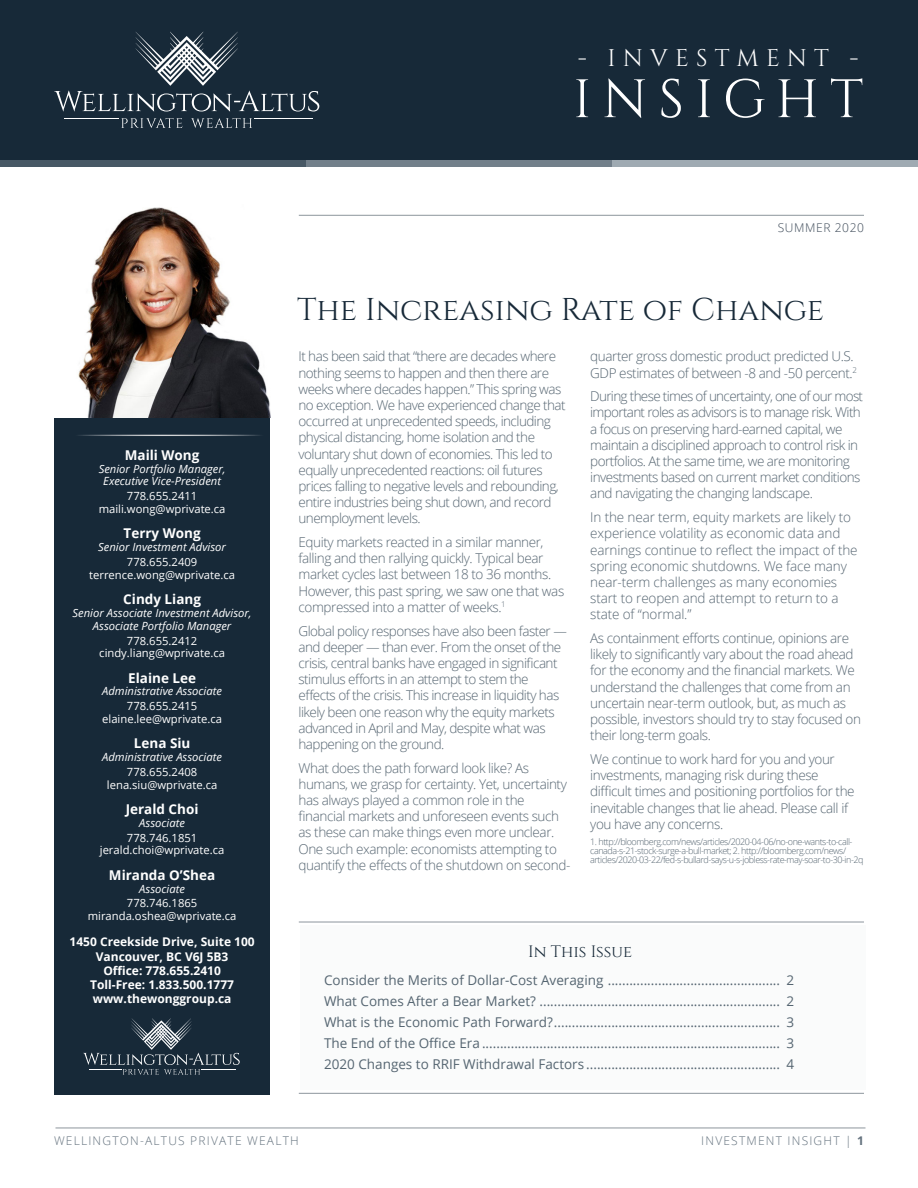
<style>
.page{position:relative;width:918px;height:1188px;background:#fff}
.page>*{position:absolute;margin:0;border:0;box-sizing:border-box;transform-origin:0 0}
.t1{font:54px "Cinzel";letter-spacing:.2em;color:#fff}
.t2{font:31.5px "Cinzel";color:#172938}
.t3{font:24px "Cinzel";letter-spacing:.3em;color:#fff}
.t4{font:16.5px "Cinzel";color:#172938}
.t5{font:300 13.5px/16.2px "Open Sans";letter-spacing:-.03em;color:#556571}
.Paragraph_Style_1{font:13.5px "Open Sans";color:#556571}
.t6{font:300 13.5px/16.2px "Open Sans";letter-spacing:-.01em;color:#556571}
.t7{font:700 13.5px "Open Sans";color:#fff}
.t8{font:700 12px "Open Sans";color:#fff}
.t9{font:300 12px "Open Sans";letter-spacing:.1em;color:#63717d}
.t10{font:300 12px "Open Sans";letter-spacing:.05em;color:#3c4957}
.t11{font:11.25px "Open Sans";color:#fff}
.t12{font:italic 11.25px/12.8px "Open Sans";color:#fff;text-align:center}
.t13{font:300 9px/9px "Open Sans";letter-spacing:-.05em;color:#556571}
.s1{font-weight:700}
</style>
<div class="page">
<div style="left:300px;top:925px;width:566px;height:165px;background:#fafbfb"></div>
<hr style="left:299px;top:215px;width:565px;height:1px;background:#172938">
<hr style="left:299px;top:1093px;width:565px;height:1px;background:#172938">
<hr style="left:299px;top:922px;width:565px;height:1px;background:#172938">
<hr style="left:56px;top:1128px;width:810px;height:1px;background:#172938">
<div style="left:0;top:0;width:918px;height:160px;background:#172938"></div>
<svg style="left:121px;top:118px;width:131px;height:10px"></svg>
<svg style="left:54px;top:32px;width:265px;height:79px"></svg>
<hr style="left:64px;top:118px;width:55px;height:1px;background:#fff">
<hr style="left:254px;top:118px;width:58px;height:1px;background:#fff">
<div style="left:0;top:160px;width:306px;height:7px;background:#475865"></div>
<div style="left:306px;top:160px;width:306px;height:7px;background:#727f8a"></div>
<div style="left:612px;top:160px;width:306px;height:7px;background:#9faab2"></div>
<div style="left:54px;top:418px;width:216px;height:676px;background:#172938"></div>
<img style="left:78px;top:207px;width:192px;height:211px">
<hr style="left:54px;top:435px;width:216px;height:1px;background:#d5d6d8">
<svg style="left:83px;top:1018px;width:157px;height:57px"></svg>
<hr style="left:89px;top:1069px;width:32px;height:1px;background:#fff">
<hr style="left:201px;top:1069px;width:35px;height:1px;background:#fff">
<p class="t3" style="left:578px;top:44px;width:282px">- INVESTMENT -</p>
<p class="t1" style="left:573px;top:68px;width:292px">INSIGHT</p>
<p class="t10" style="left:778px;top:219px;width:88px">SUMMER 2020</p>
<p class="t7" style="left:125px;top:445px;width:76px">Maili Wong</p>
<p class="t12" style="left:99px;top:462px;width:128px">Senior Portfolio Manager,</p>
<p class="t12" style="left:103px;top:475px;width:119px">Executive Vice-President</p>
<p class="t11" style="left:127px;top:489px;width:72px">778.655.2411</p>
<p class="t11" style="left:99px;top:501px;width:128px">maili.wong@wprivate.ca</p>
<p class="t7" style="left:124px;top:524px;width:79px">Terry Wong</p>
<p class="t12" style="left:98px;top:540px;width:129px">Senior Investment Advisor</p>
<p class="t11" style="left:127px;top:554px;width:72px">778.655.2409</p>
<p class="t11" style="left:89px;top:567px;width:147px">terrence.wong@wprivate.ca</p>
<p class="t7" style="left:123px;top:590px;width:79px">Cindy Liang</p>
<p class="t12" style="left:73px;top:606px;width:181px">Senior Associate Investment Advisor,<br>Associate Portfolio Manager</p>
<p class="t11" style="left:127px;top:633px;width:72px">778.655.2412</p>
<p class="t11" style="left:99px;top:645px;width:127px">cindy.liang@wprivate.ca</p>
<p class="t7" style="left:128px;top:668px;width:69px">Elaine Lee</p>
<p class="t12" style="left:102px;top:685px;width:121px">Administrative Associate</p>
<p class="t11" style="left:127px;top:698px;width:72px">778.655.2415</p>
<p class="t11" style="left:102px;top:711px;width:121px">elaine.lee@wprivate.ca</p>
<p class="t7" style="left:134px;top:734px;width:58px">Lena Siu</p>
<p class="t12" style="left:102px;top:750px;width:121px">Administrative Associate</p>
<p class="t11" style="left:127px;top:764px;width:72px">778.655.2408</p>
<p class="t11" style="left:107px;top:777px;width:112px">lena.siu@wprivate.ca</p>
<p class="t7" style="left:126px;top:800px;width:74px">Jerald Choi</p>
<p class="t12" style="left:139px;top:816px;width:47px">Associate</p>
<p class="t11" style="left:127px;top:830px;width:72px">778.746.1851</p>
<p class="t11" style="left:100px;top:843px;width:126px">jerald.choi@wprivate.ca</p>
<p class="t7" style="left:109px;top:865px;width:108px">Miranda O’Shea</p>
<p class="t12" style="left:139px;top:882px;width:47px">Associate</p>
<p class="t11" style="left:127px;top:896px;width:72px">778.746.1865</p>
<p class="t11" style="left:88px;top:908px;width:150px">miranda.oshea@wprivate.ca</p>
<p class="t8" style="left:70px;top:934px;width:187px">1450 Creekside Drive, Suite 100</p>
<p class="t8" style="left:96px;top:948px;width:134px">Vancouver, BC V6J 5B3</p>
<p class="t8" style="left:103px;top:962px;width:119px">Office: 778.655.2410</p>
<p class="t8" style="left:90px;top:976px;width:145px">Toll-Free: 1.833.500.1777</p>
<p class="t8" style="left:93px;top:991px;width:140px">www.thewonggroup.ca</p>
<p class="t2" style="left:297px;top:292px;width:528px">The Increasing Rate of Change</p>
<p class="t5" style="left:298px;top:348px;width:269px">It has been said that “there are decades where nothing seems to happen and then there are weeks where decades happen.” This spring was no exception. We have experienced change that occurred at unprecedented speeds, including physical distancing, home isolation and the voluntary shut down of economies. This led to equally unprecedented reactions: oil futures prices falling to negative levels and rebounding, entire industries being shut down, and record unemployment levels.</p>
<p class="t5" style="left:298px;top:534px;width:267px">Equity markets reacted in a similar manner, falling and then rallying quickly. Typical bear market cycles last between 18 to 36 months.<br>However, this past spring, we saw one that was compressed into a matter of weeks.<sup>1</sup></p>
<p class="t5" style="left:298px;top:622px;width:270px">Global policy responses have also been faster — and deeper — than ever. From the onset of the crisis, central banks have engaged in significant stimulus efforts in an attempt to stem the effects of the crisis. This increase in liquidity has likely been one reason why the equity markets advanced in April and May, despite what was happening on the ground.</p>
<p class="t5" style="left:298px;top:759px;width:273px">What does the path forward look like? As humans, we grasp for certainty. Yet, uncertainty has always played a common role in the financial markets and unforeseen events such as these can make things even more unclear.<br>One such example: economists attempting to quantify the effects of the shutdown on second-</p>
<p class="t5" style="left:590px;top:348px;width:268px">quarter gross domestic product predicted U.S.<br>GDP estimates of between -8 and -50 percent.<sup>2</sup></p>
<p class="t5" style="left:590px;top:388px;width:274px">During these times of uncertainty, one of our most important roles as advisors is to manage risk. With a focus on preserving hard-earned capital, we maintain a disciplined approach to control risk in portfolios. At the same time, we are monitoring investments based on current market conditions and navigating the changing landscape.</p>
<p class="t6" style="left:590px;top:509px;width:269px">In the near term, equity markets are likely to experience volatility as economic data and earnings continue to reflect the impact of the spring economic shutdowns. We face many near-term challenges as many economies start to reopen and attempt to return to a state of “normal.”</p>
<p class="t5" style="left:590px;top:630px;width:272px">As containment efforts continue, opinions are likely to significantly vary about the road ahead for the economy and the financial markets. We understand the challenges that come from an uncertain near-term outlook, but, as much as possible, investors should try to stay focused on their long-term goals.</p>
<p class="t5" style="left:590px;top:751px;width:266px">We continue to work hard for you and your investments, managing risk during these difficult times and positioning portfolios for the inevitable changes that lie ahead. Please call if you have any concerns.</p>
<p class="t13" style="left:590px;top:837px;width:275px">1. http://bloomberg.com/news/articles/2020-04-06/no-one-wants-to-call&shy;canada-s-21-stock-surge-a-bull-market; 2. http://bloomberg.com/news/ articles/2020-03-22/fed-s-bullard-says-u-s-jobless-rate-may-soar-to-30-in-2q</p>
<p class="t4" style="left:528px;top:942px;width:105px">In This Issue</p>
<p class="Paragraph_Style_1" style="left:324px;top:970px;width:472px">Consider the Merits of Dollar-Cost Averaging ................................................ 2</p>
<p class="Paragraph_Style_1" style="left:324px;top:991px;width:472px">What Comes After a Bear Market? ................................................................... 2</p>
<p class="Paragraph_Style_1" style="left:324px;top:1012px;width:472px">What is the Economic Path Forward?............................................................... 3</p>
<p class="Paragraph_Style_1" style="left:324px;top:1033px;width:472px">The End of the Office Era ................................................................................... 3</p>
<p class="Paragraph_Style_1" style="left:324px;top:1054px;width:472px">2020 Changes to RRIF Withdrawal Factors ...................................................... 4</p>
<p class="t9" style="left:54px;top:1132px;width:246px">WELLINGTON-ALTUS PRIVATE WEALTH</p>
<p class="t9" style="left:701px;top:1132px;width:164px">INVESTMENT INSIGHT | <span class="s1">1</span></p>
</div>
